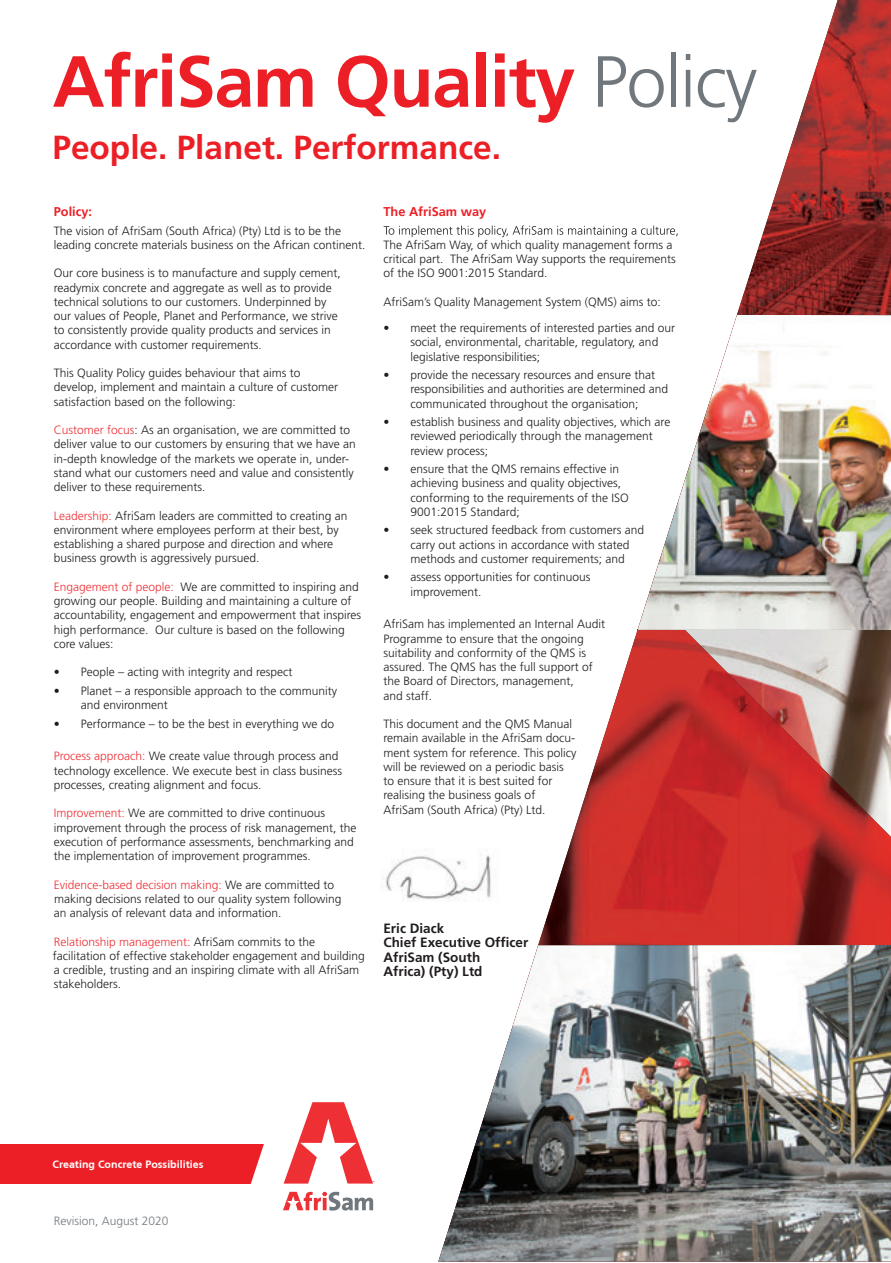
<style>
.page{position:relative;width:891px;height:1263px;background:#fff}
.page>*{position:absolute;margin:0;border:0;box-sizing:border-box;transform-origin:0 0}
.t1{font:700 72.3px "Frutiger LT Std";letter-spacing:-.02em;color:#ed1f26}
.t2{font:700 33.3px "Frutiger LT Std";color:#ed1f26}
.t3{font:700 13.5px/14.7px "Frutiger LT Std";color:#211d1e}
.t4{font:700 12.75px "Frutiger LT Std";color:#ed1f26}
.t5{font:300 12px/14.2px "Frutiger LT Std";color:#211d1e}
.t6{font:300 12px "Frutiger LT Std";color:#71787d}
.t7{font:700 10.65px "Frutiger CE";color:#fff}
.s1{font-weight:300;color:#71787d}
.s2{color:#ee3035}
</style>
<div class="page">
<div style="left:0;top:1144px;width:380px;height:40px;background:#ed1f26"></div>
<svg style="left:384px;top:225px;width:54px;height:12px"></svg>
<svg style="left:438px;top:225px;width:453px;height:511px"></svg>
<img style="left:737px;top:0;width:154px;height:315px">
<img style="left:588px;top:630px;width:152px;height:315px">
<img style="left:740px;top:685px;width:51px;height:260px">
<img style="left:538px;top:785px;width:51px;height:160px">
<img style="left:790px;top:736px;width:101px;height:209px">
<img style="left:638px;top:315px;width:253px;height:315px">
<img style="left:438px;top:945px;width:453px;height:316px">
<svg style="left:250px;top:1102px;width:130px;height:109px"></svg>
<img style="left:382px;top:854px;width:109px;height:48px">
<h1 class="t1" style="left:53px;top:39px;width:706px">AfriSam Quality <span class="s1">Policy</span></h1>
<h2 class="t2" style="left:53px;top:128px;width:450px">People. Planet. Performance.</h2>
<p class="t4" style="left:54px;top:204px;width:40px">Policy:</p>
<p class="t5" style="left:54px;top:223px;width:313px">The vision of AfriSam (South Africa) (Pty) Ltd is to be the leading concrete materials business on the African continent.</p>
<p class="t5" style="left:54px;top:266px;width:288px">Our core business is to manufacture and supply cement, readymix concrete and aggregate as well as to provide technical solutions to our customers. Underpinned by our values of People, Planet and Performance, we strive to consistently provide quality products and services in accordance with customer requirements.</p>
<p class="t5" style="left:54px;top:366px;width:286px">This Quality Policy guides behaviour that aims to develop, implement and maintain a culture of customer satisfaction based on the following:</p>
<p class="t5" style="left:54px;top:423px;width:304px"><span class="s2">Customer focus</span>: As an organisation, we are committed to deliver value to our customers by ensuring that we have an in-depth knowledge of the markets we operate in, under&shy;stand what our customers need and value and consistently deliver to these requirements.</p>
<p class="t5" style="left:54px;top:508px;width:295px"><span class="s2">Leadership:</span> AfriSam leaders are committed to creating an environment where employees perform at their best, by establishing a shared purpose and direction and where business growth is aggressively pursued.</p>
<p class="t5" style="left:54px;top:580px;width:309px"><span class="s2">Engagement of people:</span> We are committed to inspiring and growing our people. Building and maintaining a culture of accountability, engagement and empowerment that inspires high performance. Our culture is based on the following core values:</p>
<p class="t5" style="left:54px;top:665px;width:240px">• People – acting with integrity and respect</p>
<p class="t5" style="left:81px;top:684px;width:258px;text-indent:-27px">• Planet – a responsible approach to the community and environment</p>
<p class="t5" style="left:54px;top:716px;width:282px">• Performance – to be the best in everything we do</p>
<p class="t5" style="left:54px;top:749px;width:290px"><span class="s2">Process approach:</span> We create value through process and technology excellence. We execute best in class business processes, creating alignment and focus.</p>
<p class="t5" style="left:54px;top:806px;width:304px"><span class="s2">Improvement:</span> We are committed to drive continuous improvement through the process of risk management, the execution of performance assessments, benchmarking and the implementation of improvement programmes.</p>
<p class="t5" style="left:54px;top:877px;width:289px"><span class="s2">Evidence-based decision making:</span> We are committed to making decisions related to our quality system following an analysis of relevant data and information.</p>
<p class="t5" style="left:53px;top:934px;width:314px"><span class="s2">Relationship management:</span> AfriSam commits to the facilitation of effective stakeholder engagement and building a credible, trusting and an inspiring climate with all AfriSam stakeholders.</p>
<p class="t4" style="left:383px;top:204px;width:104px">The AfriSam way</p>
<p class="t5" style="left:383px;top:238px;width:294px">The AfriSam Way, of which quality management forms a critical part. The AfriSam Way supports the requirements of the ISO 9001:2015 Standard.</p>
<p class="t5" style="left:383px;top:295px;width:279px">AfriSam’s Quality Management System (QMS) aims to:</p>
<p class="t5" style="left:410px;top:321px;width:266px;text-indent:-27px">• meet the requirements of interested parties and our social, environmental, charitable, regulatory, and legislative responsibilities;</p>
<p class="t5" style="left:410px;top:368px;width:259px;text-indent:-27px">• provide the necessary resources and ensure that responsibilities and authorities are determined and communicated throughout the organisation;</p>
<p class="t5" style="left:410px;top:415px;width:261px;text-indent:-27px">• establish business and quality objectives, which are reviewed periodically through the management review process;</p>
<p class="t5" style="left:410px;top:462px;width:220px;text-indent:-27px">• ensure that the QMS remains effective in achieving business and quality objectives, conforming to the requirements of the ISO 9001:2015 Standard;</p>
<p class="t5" style="left:410px;top:523px;width:235px;text-indent:-27px">• seek structured feedback from customers and carry out actions in accordance with stated methods and customer requirements; and</p>
<p class="t5" style="left:410px;top:570px;width:182px;text-indent:-27px">• assess opportunities for continuous improvement.</p>
<p class="t5" style="left:383px;top:617px;width:223px">AfriSam has implemented an Internal Audit Programme to ensure that the ongoing suitability and conformity of the QMS is assured. The QMS has the full support of the Board of Directors, management,<br>and staff.</p>
<p class="t5" style="left:383px;top:717px;width:194px">This document and the QMS Manual remain available in the AfriSam docu&shy;ment system for reference. This policy will be reviewed on a periodic basis to ensure that it is best suited for realising the business goals of AfriSam (South Africa) (Pty) Ltd.</p>
<p class="t3" style="left:383px;top:921px;width:146px">Eric Diack<br>Chief Executive Officer<br>AfriSam (South</p>
<p class="t3" style="left:383px;top:964px;width:101px">Africa) (Pty) Ltd</p>
<p class="t7" style="left:53px;top:1158px;width:152px">Creating Concrete Possibilities</p>
<p class="t6" style="left:54px;top:1214px;width:116px">Revision, August 2020</p>
</div>
